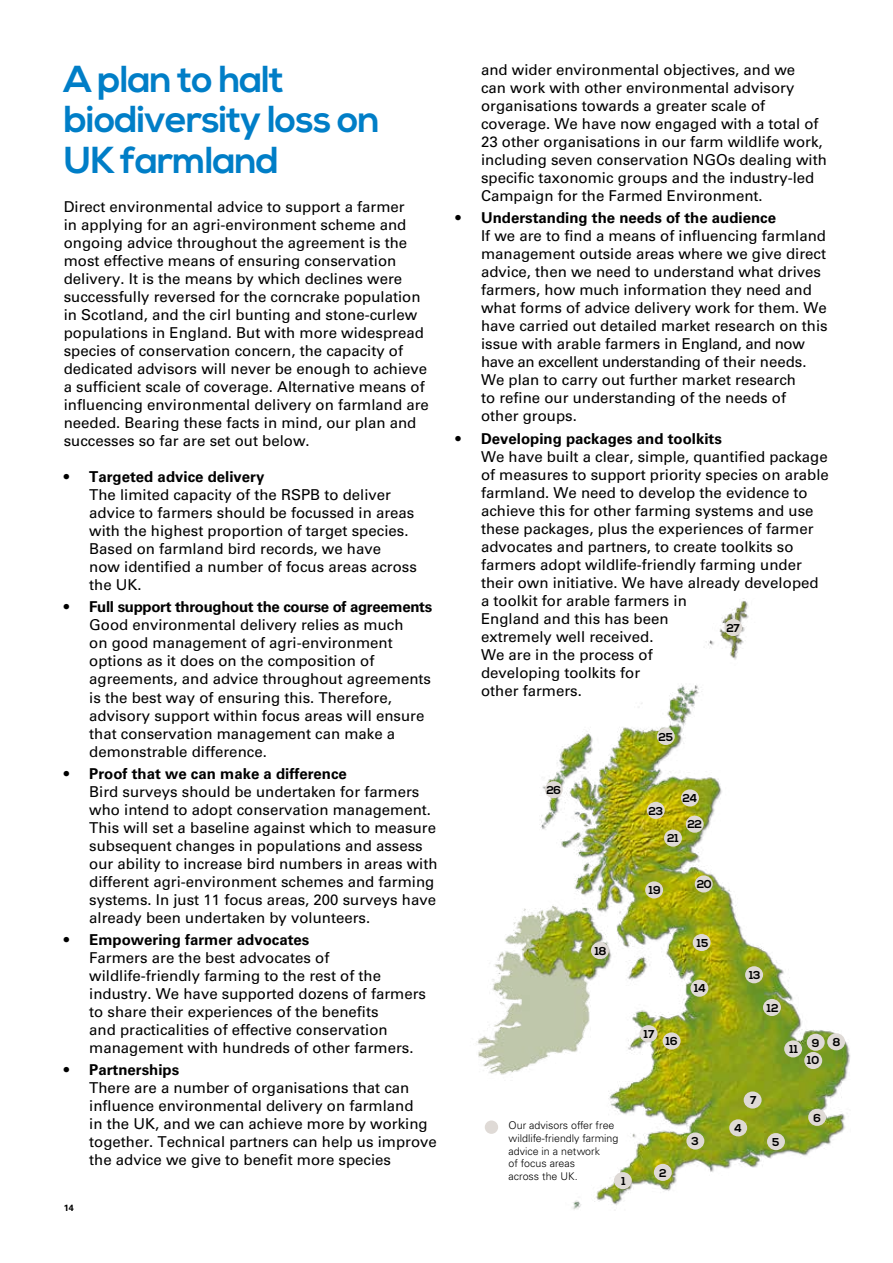
<style>
.page{position:relative;width:893px;height:1263px;background:#fff}
.page>*{position:absolute;margin:0;border:0;box-sizing:border-box;transform-origin:0 0}
.t1{font:700 37.5px/40.5px "Nexa";letter-spacing:-.025em;color:#007ec7}
.t2{font:15px/18px "Univers";color:#000}
.t3{font:700 11.4px/17.7px "Nexa";letter-spacing:-.005em;color:#000;text-align:center}
.t4{font:300 10.65px/12.8px "Univers";color:#000}
.t5{font:700 9px "Univers";color:#000}
.s1{font-weight:700}
</style>
<div class="page">
<img style="left:476px;top:601px;width:374px;height:609px">
<div style="left:808px;top:1109px;width:18px;height:17px;background:#dfdad6;border-radius:50%"></div>
<div style="left:767px;top:1133px;width:18px;height:17px;background:#dfdad6;border-radius:50%"></div>
<div style="left:804px;top:1052px;width:18px;height:17px;background:#dfdad6;border-radius:50%"></div>
<div style="left:827px;top:1033px;width:18px;height:17px;background:#dfdad6;border-radius:50%"></div>
<div style="left:784px;top:1040px;width:18px;height:17px;background:#dfdad6;border-radius:50%"></div>
<div style="left:763px;top:999px;width:18px;height:17px;background:#dfdad6;border-radius:50%"></div>
<div style="left:745px;top:966px;width:18px;height:17px;background:#dfdad6;border-radius:50%"></div>
<div style="left:695px;top:875px;width:18px;height:17px;background:#dfdad6;border-radius:50%"></div>
<div style="left:686px;top:816px;width:18px;height:17px;background:#dfdad6;border-radius:50%"></div>
<div style="left:645px;top:881px;width:18px;height:17px;background:#dfdad6;border-radius:50%"></div>
<div style="left:664px;top:829px;width:18px;height:18px;background:#dfdad6;border-radius:50%"></div>
<div style="left:657px;top:728px;width:18px;height:17px;background:#dfdad6;border-radius:50%"></div>
<div style="left:724px;top:619px;width:18px;height:17px;background:#dfdad6;border-radius:50%"></div>
<div style="left:545px;top:781px;width:18px;height:17px;background:#dfdad6;border-radius:50%"></div>
<div style="left:591px;top:942px;width:18px;height:17px;background:#dfdad6;border-radius:50%"></div>
<div style="left:693px;top:934px;width:18px;height:17px;background:#dfdad6;border-radius:50%"></div>
<div style="left:690px;top:980px;width:18px;height:17px;background:#dfdad6;border-radius:50%"></div>
<div style="left:640px;top:1025px;width:17px;height:17px;background:#dfdad6;border-radius:50%"></div>
<div style="left:729px;top:1119px;width:18px;height:17px;background:#dfdad6;border-radius:50%"></div>
<div style="left:744px;top:1091px;width:18px;height:17px;background:#dfdad6;border-radius:50%"></div>
<div style="left:614px;top:1172px;width:18px;height:17px;background:#dfdad6;border-radius:50%"></div>
<div style="left:654px;top:1164px;width:18px;height:17px;background:#dfdad6;border-radius:50%"></div>
<div style="left:686px;top:1132px;width:18px;height:17px;background:#dfdad6;border-radius:50%"></div>
<div style="left:807px;top:1034px;width:18px;height:17px;background:#dfdad6;border-radius:50%"></div>
<div style="left:663px;top:1032px;width:18px;height:17px;background:#dfdad6;border-radius:50%"></div>
<div style="left:681px;top:789px;width:18px;height:17px;background:#dfdad6;border-radius:50%"></div>
<div style="left:647px;top:802px;width:18px;height:17px;background:#dfdad6;border-radius:50%"></div>
<div style="left:485px;top:1120px;width:13px;height:14px;background:#dfdad6;border-radius:50%"></div>
<h1 class="t1" style="left:64px;top:60px;width:318px">A plan to halt biodiversity loss on<br>UK farmland</h1>
<p class="t2" style="left:64px;top:198px;width:367px">Direct environmental advice to support a farmer<br>in applying for an agri-environment scheme and ongoing advice throughout the agreement is the most effective means of ensuring conservation delivery. It is the means by which declines were successfully reversed for the corncrake population in Scotland, and the cirl bunting and stone-curlew populations in England. But with more widespread species of conservation concern, the capacity of dedicated advisors will never be enough to achieve a sufficient scale of coverage. Alternative means of influencing environmental delivery on farmland are needed. Bearing these facts in mind, our plan and successes so far are set out below.</p>
<p class="t2" style="left:89px;top:468px;width:329px;text-indent:-26px">• <span class="s1">Targeted advice delivery<br></span>The limited capacity of the RSPB to deliver advice to farmers should be focussed in areas with the highest proportion of target species.<br>Based on farmland bird records, we have<br>now identified a number of focus areas across the UK.</p>
<p class="t2" style="left:89px;top:598px;width:344px;text-indent:-26px">• <span class="s1">Full support throughout the course of agreements </span>Good environmental delivery relies as much<br>on good management of agri-environment options as it does on the composition of agreements, and advice throughout agreements is the best way of ensuring this. Therefore, advisory support within focus areas will ensure that conservation management can make a demonstrable difference.</p>
<p class="t2" style="left:89px;top:764px;width:350px;text-indent:-26px">• <span class="s1">Proof that we can make a difference<br></span>Bird surveys should be undertaken for farmers who intend to adopt conservation management.<br>This will set a baseline against which to measure subsequent changes in populations and assess our ability to increase bird numbers in areas with different agri-environment schemes and farming systems. In just 11 focus areas, 200 surveys have already been undertaken by volunteers.</p>
<p class="t2" style="left:89px;top:931px;width:338px;text-indent:-26px">• <span class="s1">Empowering farmer advocates<br></span>Farmers are the best advocates of wildlife-friendly farming to the rest of the industry. We have supported dozens of farmers to share their experiences of the benefits<br>and practicalities of effective conservation management with hundreds of other farmers.</p>
<p class="t2" style="left:89px;top:1061px;width:349px;text-indent:-26px">• <span class="s1">Partnerships<br></span>There are a number of organisations that can influence environmental delivery on farmland<br>in the UK, and we can achieve more by working together. Technical partners can help us improve the advice we give to benefit more species</p>
<p class="t5" style="left:64px;top:1202px;width:12px">14</p>
<p class="t2" style="left:481px;top:61px;width:347px">and wider environmental objectives, and we<br>can work with other environmental advisory organisations towards a greater scale of coverage. We have now engaged with a total of 23 other organisations in our farm wildlife work, including seven conservation NGOs dealing with specific taxonomic groups and the industry-led Campaign for the Farmed Environment.</p>
<p class="t2" style="left:481px;top:209px;width:348px;text-indent:-26px">• <span class="s1">Understanding the needs of the audience<br></span>If we are to find a means of influencing farmland management outside areas where we give direct advice, then we need to understand what drives farmers, how much information they need and what forms of advice delivery work for them. We have carried out detailed market research on this issue with arable farmers in England, and now have an excellent understanding of their needs.<br>We plan to carry out further market research<br>to refine our understanding of the needs of<br>other groups.</p>
<p class="t2" style="left:481px;top:429px;width:349px;text-indent:-26px">• <span class="s1">Developing packages and toolkits<br></span>We have built a clear, simple, quantified package of measures to support priority species on arable farmland. We need to develop the evidence to achieve this for other farming systems and use these packages, plus the experiences of farmer advocates and partners, to create toolkits so farmers adopt wildlife-friendly farming under their own initiative. We have already developed a toolkit for arable farmers in<br>England and this has been<br>extremely well received.<br>We are in the process of<br>developing toolkits for<br>other farmers.</p>
<p class="t3" style="left:727px;top:619px;width:15px">27</p>
<p class="t3" style="left:546px;top:782px;width:16px">26</p>
<p class="t3" style="left:595px;top:942px;width:13px">18</p>
<p class="t3" style="left:659px;top:728px;width:16px">25</p>
<p class="t3" style="left:648px;top:802px;width:16px">23</p>
<p class="t3" style="left:683px;top:790px;width:16px">24</p>
<p class="t3" style="left:687px;top:815px;width:16px">22</p>
<p class="t3" style="left:667px;top:830px;width:13px">21</p>
<p class="t3" style="left:649px;top:882px;width:13px">19</p>
<p class="t3" style="left:697px;top:876px;width:17px">20</p>
<p class="t3" style="left:644px;top:1026px;width:12px">17</p>
<p class="t3" style="left:666px;top:1032px;width:14px">16</p>
<p class="t3" style="left:697px;top:934px;width:13px">15</p>
<p class="t3" style="left:694px;top:980px;width:13px">14</p>
<p class="t4" style="left:509px;top:1119px;width:111px">Our advisors offer free wildlife-friendly farming advice in a network<br>of focus areas<br>across the UK.</p>
<p class="t3" style="left:622px;top:1172px;width:6px">1</p>
<p class="t3" style="left:659px;top:1164px;width:9px">2</p>
<p class="t3" style="left:692px;top:1133px;width:9px">3</p>
<p class="t3" style="left:749px;top:967px;width:13px">13</p>
<p class="t3" style="left:767px;top:999px;width:13px">12</p>
<p class="t3" style="left:789px;top:1041px;width:10px">11</p>
<p class="t3" style="left:807px;top:1034px;width:14px">9<br>10</p>
<p class="t3" style="left:833px;top:1034px;width:9px">8</p>
<p class="t3" style="left:734px;top:1120px;width:9px">4</p>
<p class="t3" style="left:750px;top:1092px;width:8px">7</p>
<p class="t3" style="left:772px;top:1133px;width:9px">5</p>
<p class="t3" style="left:813px;top:1109px;width:9px">6</p>
</div>
